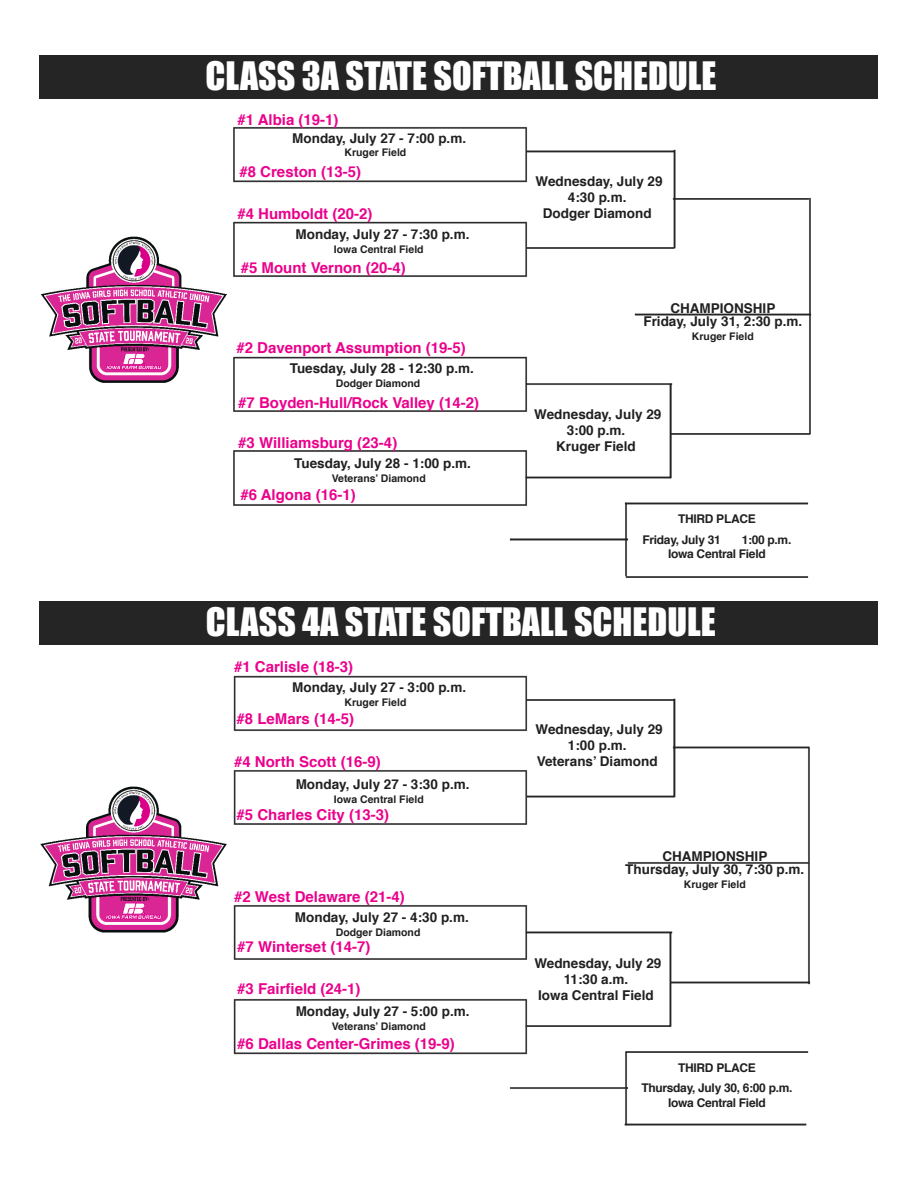
<style>
.page{position:relative;width:918px;height:1188px;background:#fff}
.page>*{position:absolute;margin:0;border:0;box-sizing:border-box;transform-origin:0 0}
.t1{font:36px "Impact";color:#fff}
.t2{font:700 15px "Helvetica";color:#eb018c}
.t3{font:700 13.5px/16.2px "Helvetica";color:#212021;text-align:center}
.t4{font:700 12px/20.4px "Helvetica";letter-spacing:-.025em;color:#212021}
.t5{font:700 10.5px "Helvetica";color:#212021}
</style>
<div class="page">
<img style="left:40px;top:786px;width:187px;height:147px">
<img style="left:40px;top:236px;width:187px;height:147px">
<div style="left:39px;top:56px;width:839px;height:43px;background:#262526"></div>
<img style="left:233px;top:127px;width:295px;height:56px">
<img style="left:233px;top:221px;width:295px;height:56px">
<img style="left:233px;top:356px;width:295px;height:56px">
<img style="left:233px;top:450px;width:295px;height:56px">
<img style="left:525px;top:149px;width:147px;height:5px">
<img style="left:525px;top:246px;width:147px;height:4px">
<img style="left:524px;top:382px;width:144px;height:4px">
<img style="left:524px;top:475px;width:144px;height:5px">
<img style="left:634px;top:313px;width:174px;height:3px">
<img style="left:628px;top:502px;width:181px;height:3px">
<img style="left:624px;top:502px;width:4px;height:73px">
<img style="left:625px;top:575px;width:184px;height:3px">
<img style="left:509px;top:537px;width:120px;height:5px">
<img style="left:672px;top:149px;width:4px;height:100px">
<img style="left:668px;top:383px;width:5px;height:96px">
<img style="left:669px;top:432px;width:139px;height:4px">
<img style="left:672px;top:197px;width:136px;height:4px">
<img style="left:808px;top:197px;width:4px;height:238px">
<div style="left:39px;top:602px;width:839px;height:43px;background:#262526"></div>
<img style="left:233px;top:675px;width:295px;height:56px">
<img style="left:233px;top:770px;width:295px;height:55px">
<img style="left:233px;top:905px;width:295px;height:55px">
<img style="left:233px;top:998px;width:295px;height:57px">
<img style="left:525px;top:698px;width:147px;height:4px">
<img style="left:525px;top:794px;width:147px;height:5px">
<img style="left:524px;top:930px;width:144px;height:5px">
<img style="left:524px;top:1024px;width:144px;height:4px">
<img style="left:627px;top:862px;width:180px;height:2px">
<img style="left:628px;top:1051px;width:181px;height:2px">
<img style="left:625px;top:1051px;width:3px;height:71px">
<img style="left:624px;top:1122px;width:183px;height:4px">
<img style="left:509px;top:1086px;width:120px;height:4px">
<img style="left:672px;top:698px;width:4px;height:100px">
<img style="left:668px;top:931px;width:5px;height:96px">
<img style="left:669px;top:980px;width:138px;height:5px">
<img style="left:672px;top:745px;width:135px;height:5px">
<img style="left:807px;top:746px;width:4px;height:239px">
<h1 class="t1" style="left:205px;top:54px;width:512px">CLASS 3A STATE SOFTBALL SCHEDULE</h1>
<p class="t2" style="left:237px;top:113px;width:103px">#1 Albia (19-1)</p>
<p class="t2" style="left:239px;top:166px;width:123px">#8 Creston (13-5)</p>
<p class="t2" style="left:237px;top:208px;width:137px">#4 Humboldt (20-2)</p>
<p class="t2" style="left:241px;top:261px;width:167px">#5 Mount Vernon (20-4)</p>
<p class="t3" style="left:292px;top:131px;width:175px">Monday, July 27 - 7:00 p.m.</p>
<p class="t5" style="left:345px;top:148px;width:63px">Kruger Field</p>
<p class="t3" style="left:296px;top:228px;width:175px">Monday, July 27 - 7:30 p.m.</p>
<p class="t5" style="left:334px;top:245px;width:91px">Iowa Central Field</p>
<p class="t2" style="left:236px;top:342px;width:231px">#2 Davenport Assumption (19-5)</p>
<p class="t3" style="left:290px;top:361px;width:186px">Tuesday, July 28 - 12:30 p.m.</p>
<p class="t5" style="left:336px;top:379px;width:86px">Dodger Diamond</p>
<p class="t2" style="left:238px;top:396px;width:242px">#7 Boyden-Hull/Rock Valley (14-2)</p>
<p class="t2" style="left:238px;top:437px;width:161px">#3 Williamsburg (23-4)</p>
<p class="t2" style="left:240px;top:488px;width:117px">#6 Algona (16-1)</p>
<p class="t3" style="left:294px;top:456px;width:178px">Tuesday, July 28 - 1:00 p.m.</p>
<p class="t5" style="left:332px;top:474px;width:95px">Veterans’ Diamond</p>
<p class="t3" style="left:536px;top:174px;width:129px">Wednesday, July 29<br>4:30 p.m.<br>Dodger Diamond</p>
<p class="t3" style="left:643px;top:302px;width:160px;line-height:13.5px">CHAMPIONSHIP<br>Friday, July 31, 2:30 p.m.</p>
<p class="t5" style="left:692px;top:332px;width:63px">Kruger Field</p>
<p class="t3" style="left:534px;top:407px;width:129px">Wednesday, July 29<br>3:00 p.m.<br>Kruger Field</p>
<p class="t4" style="left:643px;top:510px;width:115px;text-indent:36px">THIRD PLACE<br>Friday, July 31</p>
<p class="t4" style="left:668px;top:533px;width:125px;line-height:14.4px;text-indent:74px">1:00 p.m.<br>Iowa Central Field</p>
<h1 class="t1" style="left:206px;top:600px;width:511px">CLASS 4A STATE SOFTBALL SCHEDULE</h1>
<p class="t2" style="left:234px;top:661px;width:121px">#1 Carlisle (18-3)</p>
<p class="t2" style="left:237px;top:713px;width:119px">#8 LeMars (14-5)</p>
<p class="t2" style="left:234px;top:755px;width:148px">#4 North Scott (16-9)</p>
<p class="t2" style="left:237px;top:808px;width:154px">#5 Charles City (13-3)</p>
<p class="t3" style="left:292px;top:680px;width:175px">Monday, July 27 - 3:00 p.m.</p>
<p class="t5" style="left:345px;top:698px;width:63px">Kruger Field</p>
<p class="t3" style="left:296px;top:777px;width:175px">Monday, July 27 - 3:30 p.m.</p>
<p class="t5" style="left:334px;top:795px;width:91px">Iowa Central Field</p>
<p class="t2" style="left:234px;top:890px;width:172px">#2 West Delaware (21-4)</p>
<p class="t2" style="left:237px;top:941px;width:135px">#7 Winterset (14-7)</p>
<p class="t2" style="left:237px;top:983px;width:125px">#3 Fairfield (24-1)</p>
<p class="t3" style="left:295px;top:910px;width:175px">Monday, July 27 - 4:30 p.m.</p>
<p class="t5" style="left:336px;top:928px;width:86px">Dodger Diamond</p>
<p class="t3" style="left:296px;top:1004px;width:175px">Monday, July 27 - 5:00 p.m.</p>
<p class="t5" style="left:332px;top:1022px;width:95px">Veterans’ Diamond</p>
<p class="t2" style="left:237px;top:1037px;width:219px">#6 Dallas Center-Grimes (19-9)</p>
<p class="t3" style="left:536px;top:722px;width:129px">Wednesday, July 29<br>1:00 p.m.<br>Veterans’ Diamond</p>
<p class="t3" style="left:625px;top:851px;width:181px;line-height:13.5px">CHAMPIONSHIP<br>Thursday, July 30, 7:30 p.m.</p>
<p class="t5" style="left:684px;top:880px;width:63px">Kruger Field</p>
<p class="t3" style="left:534px;top:956px;width:129px">Wednesday, July 29<br>11:30 a.m.<br>Iowa Central Field</p>
<p class="t4" style="left:641px;top:1058px;width:153px;text-align:center">THIRD PLACE<br>Thursday, July 30, 6:00 p.m.</p>
<p class="t4" style="left:668px;top:1093px;width:99px">Iowa Central Field</p>
</div>
